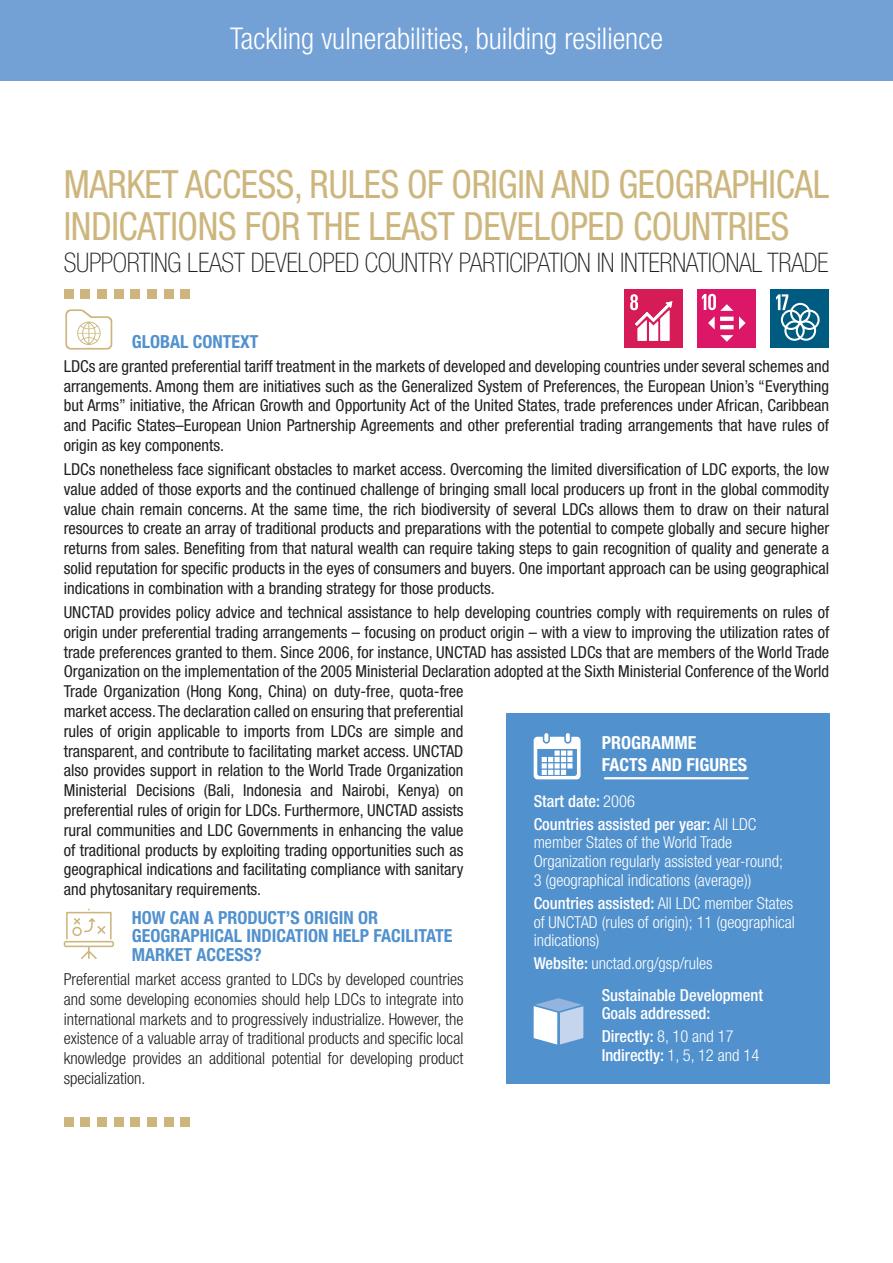
<style>
.page{position:relative;width:893px;height:1263px;background:#fff}
.page>*{position:absolute;margin:0;border:0;box-sizing:border-box;transform-origin:0 0}
.t1{font:condensed 39px/42px "Helvetica Neue LT Std";letter-spacing:-.01em;color:#ccb67d;scale:.95 1}
.t2{font:300 condensed 30px "Helvetica Neue LT Std";color:#fff}
.t3{font:100 condensed 27px "Helvetica Neue LT Std";letter-spacing:-.01em;color:#231f20}
.t4{font:700 condensed 18px/18.5px "Helvetica Neue LT Std";color:#5191cd}
.t5{font:700 condensed 18px/21.6px "Helvetica Neue LT Std";color:#fff}
.t6{font:condensed 16.5px/19.8px "Helvetica Neue LT Std";color:#231f20;text-align:justify}
.t7{font:300 condensed 16.5px/20px "Helvetica Neue LT Std";color:#231f20;text-align:justify}
.t8{font:300 condensed 16.5px/18.8px "Helvetica Neue LT Std";color:#fff}
.t9{font:500 condensed 16.5px/23px "Helvetica Neue LT Std";color:#fff}
.s1{font-weight:300}
.s2{font-weight:500}
</style>
<div class="page">
<div style="left:0;top:0;width:893px;height:81px;background:#73a1d6"></div>
<div style="left:770px;top:289px;width:59px;height:59px;background:#005b80"></div>
<svg style="left:776px;top:294px;width:43px;height:47px"></svg>
<svg style="left:64px;top:909px;width:50px;height:50px"></svg>
<div style="left:64px;top:289px;width:10px;height:10px;background:#ccb67d"></div>
<div style="left:80px;top:289px;width:10px;height:10px;background:#ccb67d"></div>
<div style="left:97px;top:289px;width:10px;height:10px;background:#ccb67d"></div>
<div style="left:114px;top:289px;width:10px;height:10px;background:#ccb67d"></div>
<div style="left:130px;top:289px;width:10px;height:10px;background:#ccb67d"></div>
<div style="left:147px;top:289px;width:10px;height:10px;background:#ccb67d"></div>
<div style="left:164px;top:289px;width:10px;height:10px;background:#ccb67d"></div>
<div style="left:180px;top:289px;width:10px;height:10px;background:#ccb67d"></div>
<div style="left:64px;top:1117px;width:10px;height:10px;background:#ccb67d"></div>
<div style="left:80px;top:1117px;width:10px;height:10px;background:#ccb67d"></div>
<div style="left:97px;top:1117px;width:10px;height:10px;background:#ccb67d"></div>
<div style="left:114px;top:1117px;width:10px;height:10px;background:#ccb67d"></div>
<div style="left:130px;top:1117px;width:10px;height:10px;background:#ccb67d"></div>
<div style="left:147px;top:1117px;width:10px;height:10px;background:#ccb67d"></div>
<div style="left:164px;top:1117px;width:10px;height:10px;background:#ccb67d"></div>
<div style="left:180px;top:1117px;width:10px;height:10px;background:#ccb67d"></div>
<svg style="left:65px;top:309px;width:47px;height:41px"></svg>
<div style="left:506px;top:713px;width:323px;height:371px;background:#5191cd"></div>
<svg style="left:534px;top:733px;width:46px;height:46px"></svg>
<hr style="left:605px;top:777px;width:143px;height:2px;background:#fff">
<svg style="left:534px;top:998px;width:49px;height:47px"></svg>
<div style="left:625px;top:289px;width:58px;height:59px;background:#d51c57"></div>
<svg style="left:630px;top:294px;width:42px;height:47px"></svg>
<div style="left:697px;top:289px;width:59px;height:59px;background:#dd1768"></div>
<svg style="left:720px;top:325px;width:13px;height:4px"></svg>
<svg style="left:720px;top:317px;width:13px;height:4px"></svg>
<svg style="left:702px;top:294px;width:31px;height:17px"></svg>
<svg style="left:739px;top:317px;width:6px;height:12px"></svg>
<svg style="left:720px;top:335px;width:13px;height:7px"></svg>
<svg style="left:708px;top:317px;width:7px;height:12px"></svg>
<h2 class="t2" style="left:230px;top:28px;width:434px">Tackling vulnerabilities, building resilience</h2>
<h1 class="t1" style="left:64px;top:166px;width:807px">MARKET ACCESS, RULES OF ORIGIN AND GEOGRAPHICAL<br>INDICATIONS FOR THE LEAST DEVELOPED COUNTRIES</h1>
<h3 class="t3" style="left:64px;top:253px;width:766px">SUPPORTING LEAST DEVELOPED COUNTRY PARTICIPATION IN INTERNATIONAL TRADE</h3>
<p class="t4" style="left:132px;top:334px;width:128px">GLOBAL CONTEXT</p>
<p class="t6" style="left:64px;top:357px;width:767px">LDCs are granted preferential tariff treatment in the markets of developed and developing countries under several schemes and arrangements. Among them are initiatives such as the Generalized System of Preferences, the European Union’s “Everything but Arms” initiative, the African Growth and Opportunity Act of the United States, trade preferences under African, Caribbean and Pacific States–European Union Partnership Agreements and other preferential trading arrangements that have rules of origin as key components.</p>
<p class="t6" style="left:64px;top:461px;width:767px">LDCs nonetheless face significant obstacles to market access. Overcoming the limited diversification of LDC exports, the low value added of those exports and the continued challenge of bringing small local producers up front in the global commodity value chain remain concerns. At the same time, the rich biodiversity of several LDCs allows them to draw on their natural resources to create an array of traditional products and preparations with the potential to compete globally and secure higher returns from sales. Benefiting from that natural wealth can require taking steps to gain recognition of quality and generate a solid reputation for specific products in the eyes of consumers and buyers. One important approach can be using geographical indications in combination with a branding strategy for those products.</p>
<p class="t6" style="left:64px;top:604px;width:767px;text-align:left">UNCTAD provides policy advice and technical assistance to help developing countries comply with requirements on rules of origin under preferential trading arrangements – focusing on product origin – with a view to improving the utilization rates of trade preferences granted to them. Since 2006, for instance, UNCTAD has assisted LDCs that are members of the World Trade Organization on the implementation of the 2005 Ministerial Declaration adopted at the Sixth Ministerial Conference of the World Trade Organization (Hong Kong, China) on duty-free, quota-free<br>market access. The declaration called on ensuring that preferential<br>rules of origin applicable to imports from LDCs are simple and<br>transparent, and contribute to facilitating market access. UNCTAD<br>also provides support in relation to the World Trade Organization<br>Ministerial Decisions (Bali, Indonesia and Nairobi, Kenya) on<br>preferential rules of origin for LDCs. Furthermore, UNCTAD assists<br>rural communities and LDC Governments in enhancing the value<br>of traditional products by exploiting trading opportunities such as<br>geographical indications and facilitating compliance with sanitary<br>and phytosanitary requirements.</p>
<p class="t5" style="left:602px;top:733px;width:147px">PROGRAMME<br>FACTS AND FIGURES</p>
<p class="t9" style="left:534px;top:790px;width:224px">Start date: <span class="s1">2006<br></span>Countries assisted per year: <span class="s1">All LDC</span></p>
<p class="t8" style="left:534px;top:834px;width:251px">member States of the World Trade<br>Organization regularly assisted year-round;<br>3 (geographical indications (average))</p>
<p class="t8" style="left:534px;top:895px;width:263px;text-align:justify"><span class="s2">Countries assisted:</span> All LDC member States of UNCTAD (rules of origin); 11 (geographical indications)</p>
<p class="t9" style="left:602px;top:949px;width:163px;line-height:31.5px;text-indent:-68px">Website: <span class="s1">unctad.org/gsp/rules<br></span>Sustainable Development</p>
<p class="t9" style="left:602px;top:1003px;width:133px">Goals addressed:<br>Directly: <span class="s1">8, 10 and 17</span></p>
<p class="t9" style="left:602px;top:1045px;width:159px">Indirectly: <span class="s1">1, 5, 12 and 14</span></p>
<p class="t4" style="left:132px;top:910px;width:322px">HOW CAN A PRODUCT’S ORIGIN OR<br>GEOGRAPHICAL INDICATION HELP FACILITATE<br>MARKET ACCESS?</p>
<p class="t7" style="left:64px;top:970px;width:401px">Preferential market access granted to LDCs by developed countries and some developing economies should help LDCs to integrate into international markets and to progressively industrialize. However, the existence of a valuable array of traditional products and specific local knowledge provides an additional potential for developing product specialization.</p>
</div>
